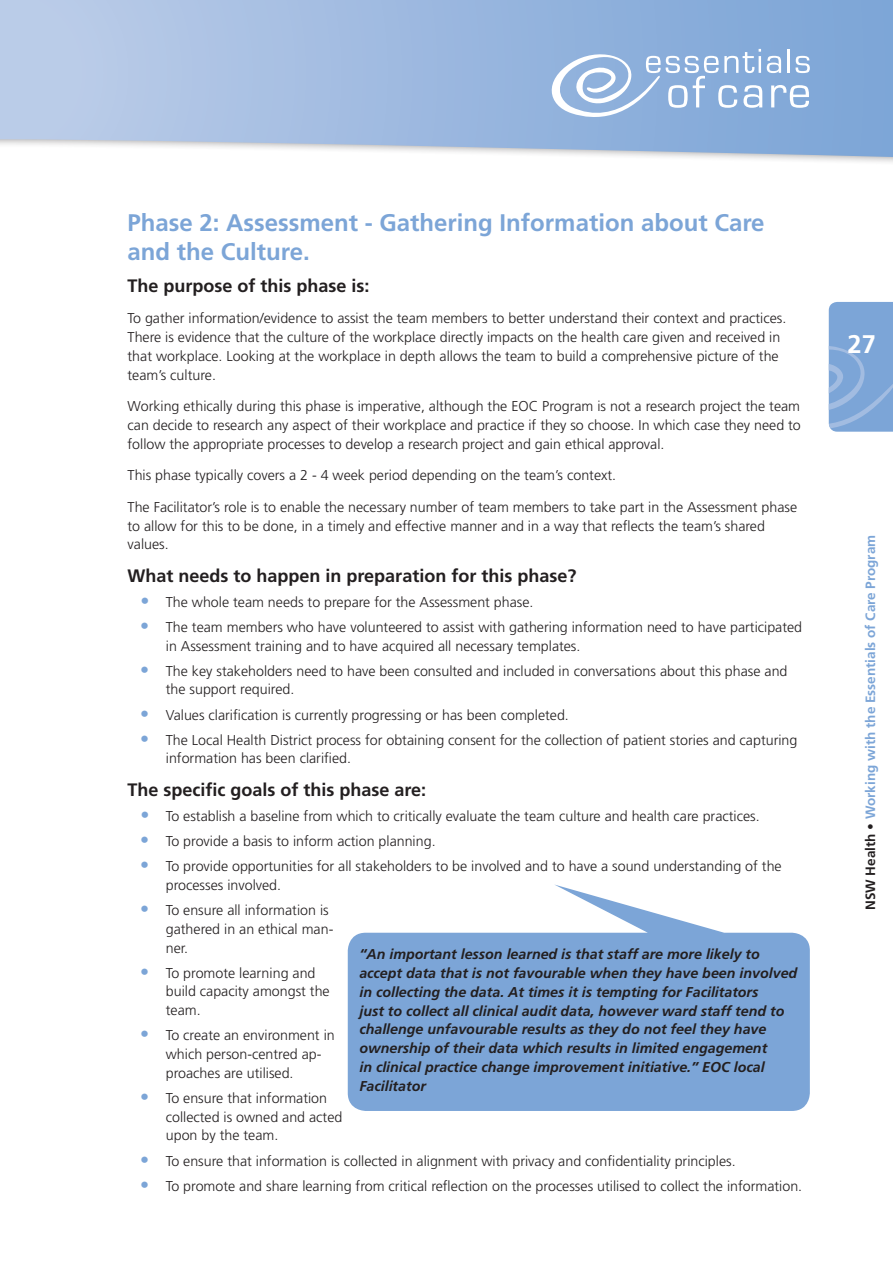
<style>
.page{position:relative;width:893px;height:1263px;background:#fff}
.page>*{position:absolute;margin:0;border:0;box-sizing:border-box;transform-origin:0 0}
.t1{font:700 25.5px "Frutiger CE";color:#fff}
.t2{font:700 24px/28.8px "Frutiger CE";color:#7ca5d7}
.t3{font:700 18px "Frutiger CE";color:#231f20}
.t4{font:300 14.25px/18.8px "Frutiger";color:#231f20}
.t5{font:italic 700 14.25px/18.8px "Frutiger CE";color:#231f20}
.t6{font:700 13.5px "Frutiger CE";color:#7ca5d7}
.s1{font-weight:400;font-size:18px;color:#7ca5d7}
.s2{color:#231f20}
</style>
<div class="page">
<div style="left:0;top:0;width:893px;height:166px;background:#231f20;opacity:.5"></div>
<svg style="left:0;top:0;width:893px;height:157px;background:#a4bde1"></svg>
<svg style="left:829px;top:302px;width:64px;height:130px;background:#81a8d8"></svg>
<svg style="left:543px;top:46px;width:267px;height:84px;background:#9cbae0"></svg>
<svg style="left:348px;top:884px;width:462px;height:227px;fill:#7ca5d7"></svg>
<h2 class="t2" style="left:128px;top:208px;width:639px">Phase 2: Assessment - Gathering Information about Care and the Culture.</h2>
<p class="t3" style="left:128px;top:275px;width:244px">The purpose of this phase is:</p>
<p class="t4" style="left:128px;top:309px;width:660px">To gather information/evidence to assist the team members to better understand their context and practices.<br>There is evidence that the culture of the workplace directly impacts on the health care given and received in that workplace. Looking at the workplace in depth allows the team to build a comprehensive picture of the team’s culture.</p>
<p class="t4" style="left:128px;top:397px;width:675px;text-align:justify">Working ethically during this phase is imperative, although the EOC Program is not a research project the team can decide to research any aspect of their workplace and practice if they so choose. In which case they need to follow the appropriate processes to develop a research project and gain ethical approval.</p>
<p class="t4" style="left:128px;top:466px;width:490px">This phase typically covers a 2 - 4 week period depending on the team’s context.</p>
<p class="t4" style="left:128px;top:497px;width:671px">The Facilitator’s role is to enable the necessary number of team members to take part in the Assessment phase to allow for this to be done, in a timely and effective manner and in a way that reflects the team’s shared values.</p>
<p class="t3" style="left:128px;top:564px;width:450px">What needs to happen in preparation for this phase?</p>
<p class="t4" style="left:140px;top:592px;width:395px"><span class="s1">•</span> The whole team needs to prepare for the Assessment phase.</p>
<p class="t4" style="left:166px;top:617px;width:638px;text-indent:-26px"><span class="s1">•</span> The team members who have volunteered to assist with gathering information need to have participated in Assessment training and to have acquired all necessary templates.</p>
<p class="t4" style="left:166px;top:661px;width:623px;text-indent:-26px"><span class="s1">•</span> The key stakeholders need to have been consulted and included in conversations about this phase and the support required.</p>
<p class="t4" style="left:140px;top:705px;width:430px"><span class="s1">•</span> Values clarification is currently progressing or has been completed.</p>
<p class="t4" style="left:166px;top:730px;width:633px;text-indent:-26px"><span class="s1">•</span> The Local Health District process for obtaining consent for the collection of patient stories and capturing information has been clarified.</p>
<p class="t3" style="left:128px;top:779px;width:300px">The specific goals of this phase are:</p>
<p class="t4" style="left:140px;top:806px;width:621px"><span class="s1">•</span> To establish a baseline from which to critically evaluate the team culture and health care practices.</p>
<p class="t4" style="left:140px;top:832px;width:297px"><span class="s1">•</span> To provide a basis to inform action planning.</p>
<p class="t4" style="left:166px;top:857px;width:617px;text-indent:-26px"><span class="s1">•</span> To provide opportunities for all stakeholders to be involved and to have a sound understanding of the processes involved.</p>
<p class="t4" style="left:166px;top:901px;width:169px;text-indent:-26px"><span class="s1">•</span> To ensure all information is gathered in an ethical man&shy;ner.</p>
<p class="t4" style="left:166px;top:963px;width:165px;text-indent:-26px"><span class="s1">•</span> To promote learning and build capacity amongst the team.</p>
<p class="t4" style="left:166px;top:1026px;width:170px;text-indent:-26px"><span class="s1">•</span> To create an environment in which person-centred ap&shy;proaches are utilised.</p>
<p class="t4" style="left:166px;top:1088px;width:178px;text-indent:-26px"><span class="s1">•</span> To ensure that information collected is owned and acted upon by the team.</p>
<p class="t4" style="left:140px;top:1151px;width:597px"><span class="s1">•</span> To ensure that information is collected in alignment with privacy and confidentiality principles.</p>
<p class="t4" style="left:140px;top:1176px;width:663px"><span class="s1">•</span> To promote and share learning from critical reflection on the processes utilised to collect the information.</p>
<p class="t5" style="left:359px;top:945px;width:439px">“An important lesson learned is that staff are more likely to accept data that is not favourable when they have been involved in collecting the data. At times it is tempting for Facilitators<br>just to collect all clinical audit data, however ward staff tend to challenge unfavourable results as they do not feel they have ownership of their data which results in limited engagement<br>in clinical practice change improvement initiative.” EOC local Facilitator</p>
<h1 class="t1" style="left:848px;top:329px;width:30px">27</h1>
<p class="t6" style="left:862px;top:910px;width:377px;rotate:-90deg"><span class="s2">NSW Health •</span> Working with the Essentials of Care Program</p>
</div>
